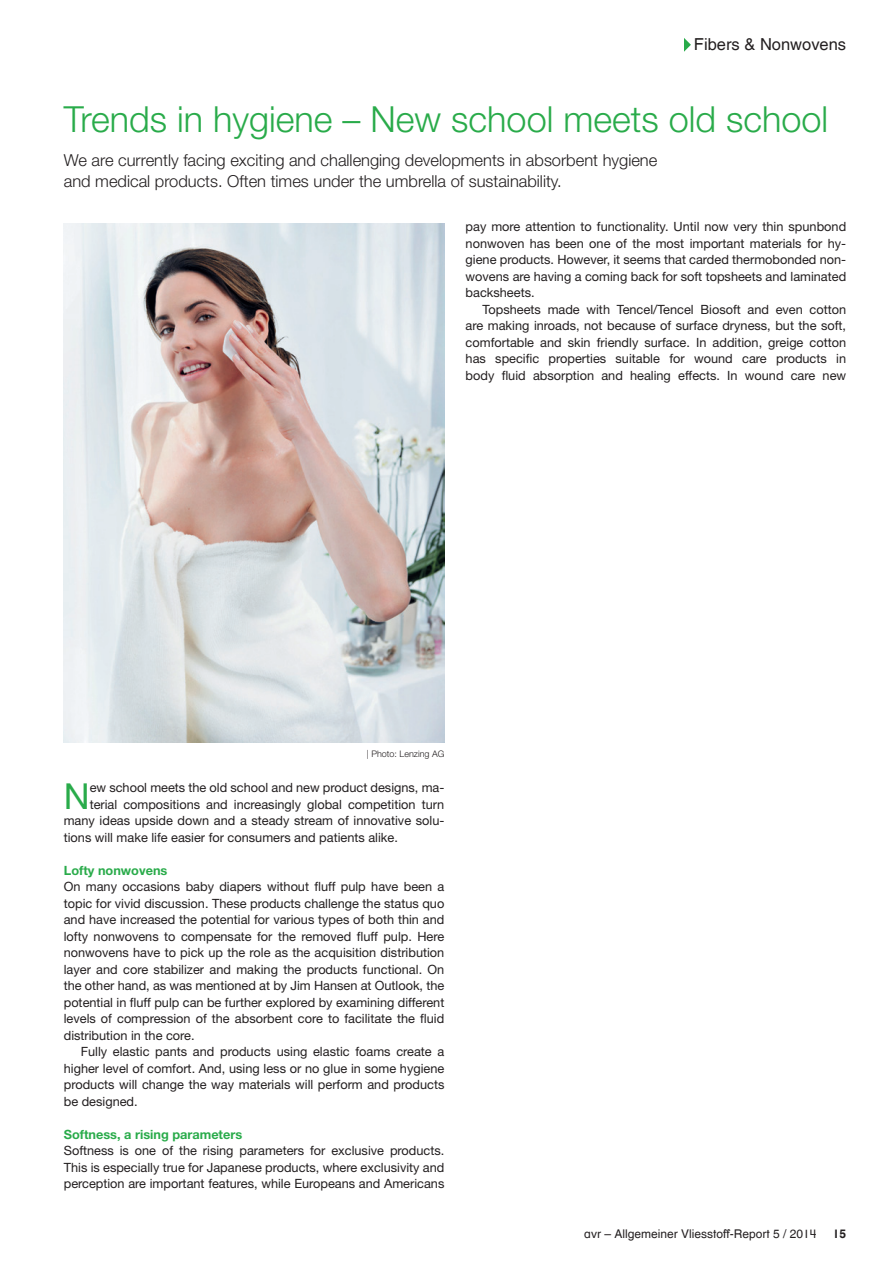
<style>
.page{position:relative;width:893px;height:1263px;background:#fff}
.page>*{position:absolute;margin:0;border:0;box-sizing:border-box;transform-origin:0 0}
.E_H2{font:300 36px "Helvetica Neue LT Std";color:#29ab4a}
.E_GT_Initial{font:35.85px "Helvetica Neue LT Std";color:#29ab4a}
.VO{font:300 16.5px/21px "Helvetica Neue LT Std";color:#231f20}
.t1{font:16.5px "Helvetica Textbook Com";color:#231f20}
.E_GT{font:12.75px/16.5px "Helvetica Neue LT Std";color:#231f20;text-align:justify}
.D_GTE{font:12.75px/16.5px "Helvetica Neue LT Std";color:#231f20;text-align:justify}
.E_GT_Initial-2{font:12.75px "Helvetica Neue LT Std";color:#231f20}
.E_ZT{font:700 12.75px "Helvetica Neue LT Std";color:#29ab4a}
.t2{font:12px "Helvetica Textbook Com";color:#231f20}
.t3{font:700 12px "Helvetica Textbook Com";color:#231f20}
.D_BU{font:300 9px "Helvetica Neue LT Std";color:#231f20}
</style>
<div class="page">
<svg style="left:684px;top:38px;width:7px;height:14px"></svg>
<img style="left:64px;top:223px;width:380px;height:520px">
<p class="t1" style="left:694px;top:34px;width:154px">Fibers &amp; Nonwovens</p>
<p class="E_H2" style="left:64px;top:97px;width:766px">Trends in hygiene – New school meets old school</p>
<p class="VO" style="left:64px;top:149px;width:595px">We are currently facing exciting and challenging developments in absorbent hygiene and medical products. Often times under the umbrella of sustainability.</p>
<p class="E_GT" style="left:466px;top:218px;width:382px">pay more attention to functionality. Until now very thin spunbond nonwoven has been one of the most important materials for hy&shy;giene products. However, it seems that carded thermobonded non&shy;wovens are having a coming back for soft topsheets and laminated backsheets.</p>
<p class="D_GTE" style="left:466px;top:301px;width:382px;text-indent:17px">Topsheets made with Tencel/Tencel Biosoft and even cotton are making inroads, not because of surface dryness, but the soft, comfortable and skin friendly surface. In addition, greige cotton has specific properties suitable for wound care products in body fluid absorption and healing effects. In wound care new</p>
<p class="D_BU" style="left:367px;top:748px;width:79px">| Photo: Lenzing AG</p>
<p class="E_GT_Initial" style="left:64px;top:775px;width:27px">N</p>
<p class="E_GT_Initial-2" style="left:90px;top:780px;width:356px">ew school meets the old school and new product designs, ma-</p>
<p class="E_GT_Initial-2" style="left:90px;top:797px;width:356px">terial compositions and increasingly global competition turn</p>
<p class="E_GT_Initial-2" style="left:64px;top:813px;width:382px">many ideas upside down and a steady stream of innovative solu-</p>
<p class="E_GT_Initial-2" style="left:64px;top:830px;width:336px">tions will make life easier for consumers and patients alike.</p>
<p class="E_ZT" style="left:64px;top:862px;width:105px">Lofty nonwovens</p>
<p class="E_GT" style="left:64px;top:878px;width:382px">On many occasions baby diapers without fluff pulp have been a topic for vivid discussion. These products challenge the status quo and have increased the potential for various types of both thin and lofty nonwovens to compensate for the removed fluff pulp. Here nonwovens have to pick up the role as the acquisition distribution layer and core stabilizer and making the products functional. On the other hand, as was mentioned at by Jim Hansen at Outlook, the potential in fluff pulp can be further explored by examining different levels of compression of the absorbent core to facilitate the fluid distribution in the core.</p>
<p class="D_GTE" style="left:64px;top:1043px;width:382px;text-indent:17px">Fully elastic pants and products using elastic foams create a higher level of comfort. And, using less or no glue in some hygiene products will change the way materials will perform and products be designed.</p>
<p class="E_ZT" style="left:64px;top:1126px;width:180px">Softness, a rising parameters</p>
<p class="E_GT" style="left:64px;top:1142px;width:382px">Softness is one of the rising parameters for exclusive products.<br>This is especially true for Japanese products, where exclusivity and perception are important features, while Europeans and Americans</p>
<p class="t2" style="left:584px;top:1226px;width:234px">avr – Allgemeiner Vliesstoff-Report 5 / 2014</p>
<p class="t3" style="left:833px;top:1226px;width:15px">15</p>
</div>
